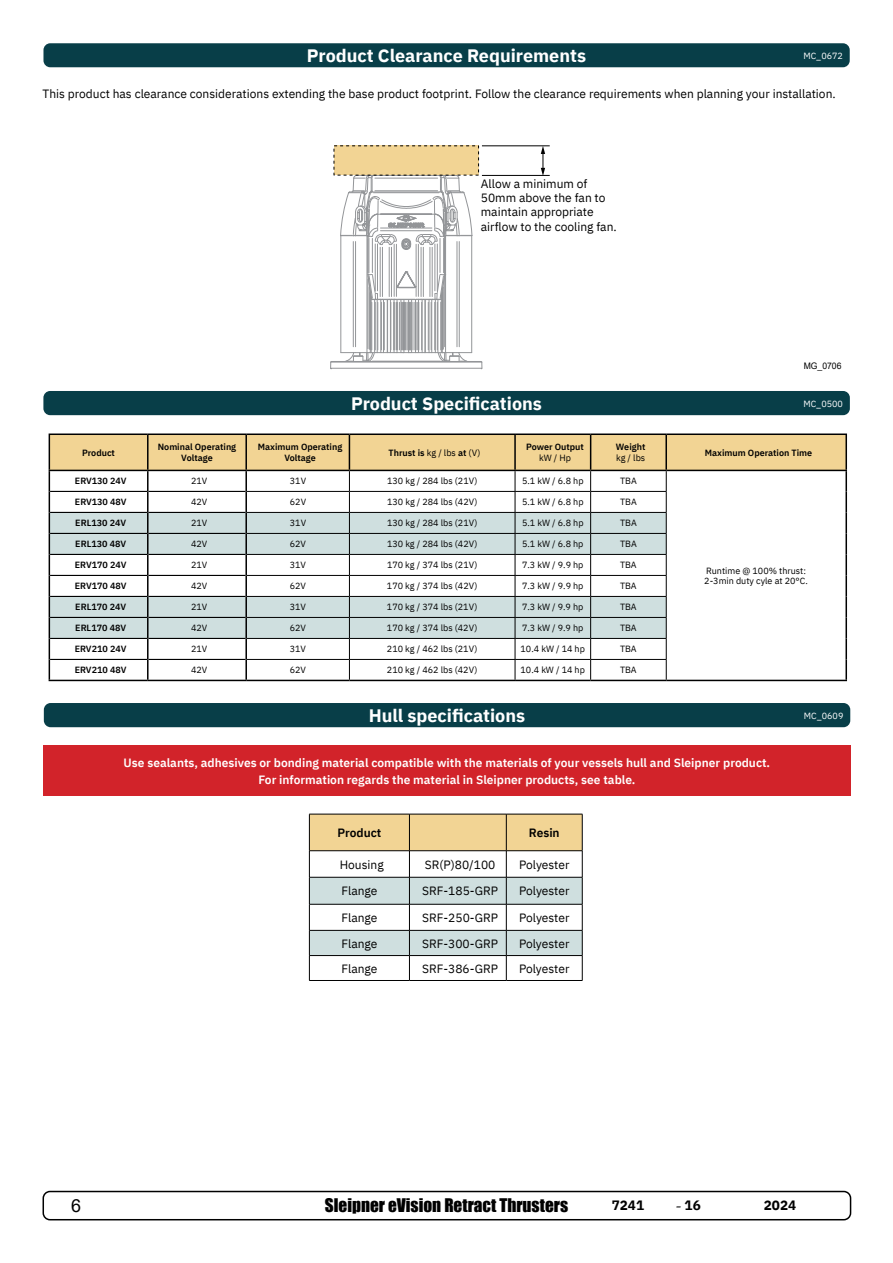
<style>
.page{position:relative;width:893px;height:1263px;background:#fff}
.page>*{position:absolute;margin:0;border:0;box-sizing:border-box;transform-origin:0 0}
.t1{font:700 18px "IBM Plex Sans";color:#fff}
.t2{font:18px "Arial";color:#000}
.t3{font:17.25px "Impact";color:#000}
.t4{font:700 13.5px "IBM Plex Sans";color:#000}
.t5{font:12px/14.4px "IBM Plex Sans";color:#000}
.t6{font:600 12px/16.5px "IBM Plex Sans";color:#fff;text-align:center}
.t7{font:600 12px "IBM Plex Sans";color:#000}
.t8{font:9px/10.8px "IBM Plex Sans";color:#000}
.t9{font:600 9px/10.8px "IBM Plex Sans";color:#000;text-align:center}
.t10{font:9px "IBM Plex Sans";color:#fff}
.t11{font:9px "Arial";color:#000;scale:.96 1}
.s1{font-weight:400}
.s2{font-family:"Minion Pro";font-weight:400;font-size:18px}
</style>
<div class="page">
<div style="left:43px;top:1191px;width:808px;height:29px;border:2px solid #000;border-radius:7px"></div>
<div style="left:43px;top:391px;width:807px;height:24px;background:#083e48;border-radius:7px"></div>
<hr style="left:49px;top:433px;width:99px;height:2px;background:#000">
<hr style="left:148px;top:433px;width:98px;height:2px;background:#000">
<hr style="left:246px;top:433px;width:103px;height:2px;background:#000">
<hr style="left:349px;top:433px;width:166px;height:2px;background:#000">
<hr style="left:515px;top:433px;width:76px;height:2px;background:#000">
<hr style="left:591px;top:433px;width:75px;height:2px;background:#000">
<hr style="left:666px;top:433px;width:181px;height:2px;background:#000">
<hr style="left:845px;top:435px;width:2px;height:35px;background:#000">
<hr style="left:49px;top:680px;width:99px;height:1px;background:#000">
<hr style="left:148px;top:680px;width:98px;height:1px;background:#000">
<hr style="left:666px;top:470px;width:181px;height:1px;background:#000">
<hr style="left:845px;top:471px;width:2px;height:20px;background:#000">
<hr style="left:845px;top:491px;width:2px;height:21px;background:#000">
<hr style="left:845px;top:512px;width:2px;height:21px;background:#000">
<hr style="left:845px;top:533px;width:2px;height:21px;background:#000">
<hr style="left:845px;top:554px;width:2px;height:21px;background:#000">
<hr style="left:845px;top:575px;width:2px;height:21px;background:#000">
<hr style="left:845px;top:596px;width:2px;height:21px;background:#000">
<hr style="left:845px;top:617px;width:2px;height:21px;background:#000">
<hr style="left:845px;top:638px;width:2px;height:21px;background:#000">
<hr style="left:845px;top:659px;width:2px;height:21px;background:#000">
<hr style="left:246px;top:680px;width:103px;height:1px;background:#000">
<hr style="left:349px;top:680px;width:166px;height:1px;background:#000">
<hr style="left:515px;top:680px;width:76px;height:1px;background:#000">
<hr style="left:591px;top:680px;width:75px;height:1px;background:#000">
<hr style="left:666px;top:680px;width:181px;height:1px;background:#000">
<svg style="left:49px;top:434px;width:797px;height:246px"></svg>
<div style="left:44px;top:703px;width:806px;height:24px;background:#083e48;border-radius:7px"></div>
<div style="left:43px;top:745px;width:808px;height:50px;background:#d2232a"></div>
<svg style="left:309px;top:814px;width:274px;height:166px"></svg>
<hr style="left:309px;top:980px;width:100px;height:1px;background:#000">
<hr style="left:409px;top:980px;width:97px;height:1px;background:#000">
<hr style="left:506px;top:980px;width:76px;height:1px;background:#000">
<hr style="left:482px;top:145px;width:68px;height:1px;background:#000">
<hr style="left:482px;top:175px;width:68px;height:1px;background:#000">
<svg style="left:541px;top:146px;width:4px;height:30px"></svg>
<svg style="left:330px;top:175px;width:153px;height:194px"></svg>
<div style="left:334px;top:146px;width:145px;height:29px;background:#f2d494"></div>
<div style="left:43px;top:43px;width:807px;height:24px;background:#083e48;border-radius:7px"></div>
<p class="t1" style="left:307px;top:41px;width:281px">Product Clearance Requirements</p>
<p class="t10" style="left:803px;top:49px;width:41px">MC_0672</p>
<p class="t5" style="left:43px;top:86px;width:795px">This product has clearance considerations extending the base product footprint. Follow the clearance requirements when planning your installation.</p>
<p class="t5" style="left:481px;top:175px;width:137px">Allow a minimum of<br>50mm above the fan to maintain appropriate airflow to the cooling fan.</p>
<p class="t11" style="left:804px;top:359px;width:41px">MG_0706</p>
<p class="t1" style="left:351px;top:389px;width:192px">Product Specifications</p>
<p class="t10" style="left:803px;top:396px;width:41px">MC_0500</p>
<p class="t9" style="left:82px;top:446px;width:34px">Product</p>
<p class="t9" style="left:158px;top:441px;width:80px">Nominal Operating<br>Voltage</p>
<p class="t9" style="left:258px;top:441px;width:86px">Maximum Operating<br>Voltage</p>
<p class="t9" style="left:388px;top:446px;width:93px">Thrust is <span class="s1">kg / lbs</span> at <span class="s1">(V)</span></p>
<p class="t9" style="left:526px;top:441px;width:59px">Power Output <span class="s1">kW / Hp</span></p>
<p class="t9" style="left:616px;top:441px;width:31px;text-align:left">Weight <span class="s1">kg / lbs</span></p>
<p class="t9" style="left:705px;top:446px;width:109px">Maximum Operation Time</p>
<p class="t9" style="left:75px;top:475px;width:53px">ERV130 24V</p>
<p class="t8" style="left:191px;top:475px;width:18px">21V</p>
<p class="t8" style="left:290px;top:475px;width:18px">31V</p>
<p class="t8" style="left:387px;top:475px;width:92px">130 kg / 284 lbs (21V)</p>
<p class="t8" style="left:522px;top:475px;width:63px">5.1 kW / 6.8 hp</p>
<p class="t8" style="left:620px;top:475px;width:18px">TBA</p>
<p class="t9" style="left:75px;top:496px;width:53px">ERV130 48V</p>
<p class="t8" style="left:191px;top:496px;width:18px">42V</p>
<p class="t8" style="left:290px;top:496px;width:18px">62V</p>
<p class="t8" style="left:387px;top:496px;width:92px">130 kg / 284 lbs (42V)</p>
<p class="t8" style="left:522px;top:496px;width:63px">5.1 kW / 6.8 hp</p>
<p class="t8" style="left:620px;top:496px;width:18px">TBA</p>
<p class="t9" style="left:75px;top:517px;width:52px">ERL130 24V</p>
<p class="t8" style="left:191px;top:517px;width:18px">21V</p>
<p class="t8" style="left:290px;top:517px;width:18px">31V</p>
<p class="t8" style="left:387px;top:517px;width:92px">130 kg / 284 lbs (21V)</p>
<p class="t8" style="left:522px;top:517px;width:63px">5.1 kW / 6.8 hp</p>
<p class="t8" style="left:620px;top:517px;width:18px">TBA</p>
<p class="t9" style="left:75px;top:538px;width:52px">ERL130 48V</p>
<p class="t8" style="left:191px;top:538px;width:18px">42V</p>
<p class="t8" style="left:290px;top:538px;width:18px">62V</p>
<p class="t8" style="left:387px;top:538px;width:92px">130 kg / 284 lbs (42V)</p>
<p class="t8" style="left:522px;top:538px;width:63px">5.1 kW / 6.8 hp</p>
<p class="t8" style="left:620px;top:538px;width:18px">TBA</p>
<p class="t9" style="left:75px;top:559px;width:53px">ERV170 24V</p>
<p class="t8" style="left:191px;top:559px;width:18px">21V</p>
<p class="t8" style="left:290px;top:559px;width:18px">31V</p>
<p class="t8" style="left:387px;top:559px;width:92px">170 kg / 374 lbs (21V)</p>
<p class="t8" style="left:522px;top:559px;width:63px">7.3 kW / 9.9 hp</p>
<p class="t8" style="left:620px;top:559px;width:18px">TBA</p>
<p class="t9" style="left:75px;top:580px;width:53px">ERV170 48V</p>
<p class="t8" style="left:191px;top:580px;width:18px">42V</p>
<p class="t8" style="left:290px;top:580px;width:18px">62V</p>
<p class="t8" style="left:387px;top:580px;width:92px">170 kg / 374 lbs (42V)</p>
<p class="t8" style="left:522px;top:580px;width:63px">7.3 kW / 9.9 hp</p>
<p class="t8" style="left:620px;top:580px;width:18px">TBA</p>
<p class="t9" style="left:75px;top:601px;width:52px">ERL170 24V</p>
<p class="t8" style="left:191px;top:601px;width:18px">21V</p>
<p class="t8" style="left:290px;top:601px;width:18px">31V</p>
<p class="t8" style="left:387px;top:601px;width:92px">170 kg / 374 lbs (21V)</p>
<p class="t8" style="left:522px;top:601px;width:63px">7.3 kW / 9.9 hp</p>
<p class="t8" style="left:620px;top:601px;width:18px">TBA</p>
<p class="t9" style="left:75px;top:622px;width:52px">ERL170 48V</p>
<p class="t8" style="left:191px;top:622px;width:18px">42V</p>
<p class="t8" style="left:290px;top:622px;width:18px">62V</p>
<p class="t8" style="left:387px;top:622px;width:92px">170 kg / 374 lbs (42V)</p>
<p class="t8" style="left:522px;top:622px;width:63px">7.3 kW / 9.9 hp</p>
<p class="t8" style="left:620px;top:622px;width:18px">TBA</p>
<p class="t9" style="left:75px;top:643px;width:53px">ERV210 24V</p>
<p class="t8" style="left:191px;top:643px;width:18px">21V</p>
<p class="t8" style="left:290px;top:643px;width:18px">31V</p>
<p class="t8" style="left:387px;top:643px;width:92px">210 kg / 462 lbs (21V)</p>
<p class="t8" style="left:521px;top:643px;width:66px">10.4 kW / 14 hp</p>
<p class="t8" style="left:620px;top:643px;width:18px">TBA</p>
<p class="t9" style="left:75px;top:664px;width:53px">ERV210 48V</p>
<p class="t8" style="left:191px;top:664px;width:18px">42V</p>
<p class="t8" style="left:290px;top:664px;width:18px">62V</p>
<p class="t8" style="left:387px;top:664px;width:92px">210 kg / 462 lbs (42V)</p>
<p class="t8" style="left:521px;top:664px;width:66px">10.4 kW / 14 hp</p>
<p class="t8" style="left:620px;top:664px;width:18px">TBA</p>
<p class="t1" style="left:369px;top:701px;width:158px">Hull specifications</p>
<p class="t10" style="left:804px;top:708px;width:41px">MC_0609</p>
<p class="t6" style="left:124px;top:753px;width:648px">Use sealants, adhesives or bonding material compatible with the materials of your vessels hull and Sleipner product.<br>For information regards the material in Sleipner products, see table.</p>
<p class="t8" style="left:704px;top:564px;width:105px">Runtime @ 100% thrust:<br>2-3min duty cyle at 20°C.</p>
<p class="t7" style="left:337px;top:823px;width:45px">Product</p>
<p class="t7" style="left:529px;top:823px;width:32px">Resin</p>
<p class="t5" style="left:340px;top:856px;width:46px">Housing</p>
<p class="t5" style="left:425px;top:856px;width:72px">SR(P)80/100</p>
<p class="t5" style="left:519px;top:856px;width:52px">Polyester</p>
<p class="t5" style="left:341px;top:883px;width:38px">Flange</p>
<p class="t5" style="left:422px;top:883px;width:78px">SRF-185-GRP</p>
<p class="t5" style="left:519px;top:883px;width:52px">Polyester</p>
<p class="t5" style="left:341px;top:909px;width:38px">Flange</p>
<p class="t5" style="left:422px;top:909px;width:78px">SRF-250-GRP</p>
<p class="t5" style="left:519px;top:909px;width:52px">Polyester</p>
<p class="t5" style="left:341px;top:935px;width:38px">Flange</p>
<p class="t5" style="left:422px;top:935px;width:78px">SRF-300-GRP</p>
<p class="t5" style="left:519px;top:935px;width:52px">Polyester</p>
<p class="t5" style="left:341px;top:960px;width:38px">Flange</p>
<p class="t5" style="left:422px;top:960px;width:78px">SRF-386-GRP</p>
<p class="t5" style="left:519px;top:960px;width:52px">Polyester</p>
<h1 class="t2" style="left:71px;top:1193px;width:12px">6</h1>
<h2 class="t3" style="left:325px;top:1192px;width:245px">Sleipner eVision Retract Thrusters</h2>
<h3 class="t4" style="left:612px;top:1195px;width:34px">7241</h3>
<h3 class="t4" style="left:675px;top:1195px;width:27px"><span class="s2">-</span>16</h3>
<h3 class="t4" style="left:764px;top:1195px;width:34px">2024</h3>
</div>
